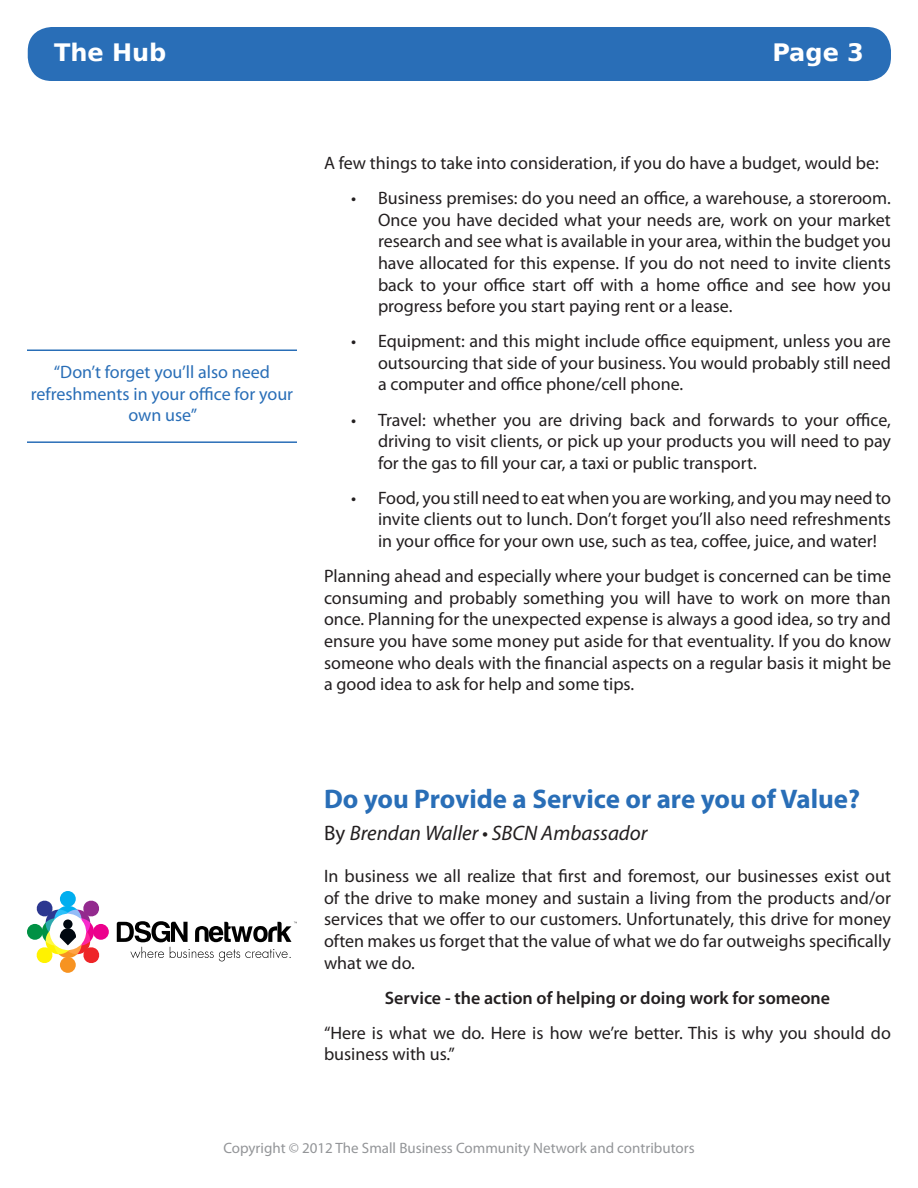
<style>
.page{position:relative;width:918px;height:1188px;background:#fff}
.page>*{position:absolute;margin:0;border:0;box-sizing:border-box;transform-origin:0 0}
.Heading{font:700 27px "Myriad Pro";color:#296eb7}
.t1{font:700 24px "Bitstream Vera Sans";color:#fff}
.Author{font:italic 21px "Myriad Pro";color:#231f20}
.Body{font:18px/21.6px "Myriad Pro";color:#231f20;text-align:justify}
.Callout{font:18px/21.6px "Myriad Pro";color:#296eb7;text-align:center}
.Body-2{font:600 18px "Myriad Pro";color:#231f20}
.t2{font:15px "Myriad Pro";color:#939598}
.s1{font-style:normal}
</style>
<div class="page">
<div style="left:28px;top:27px;width:863px;height:54px;background:#296eb7;border-radius:24px"></div>
<hr style="left:27px;top:350px;width:270px;height:1px;background:#296eb7">
<hr style="left:27px;top:441px;width:270px;height:2px;background:#296eb7">
<svg style="left:93px;top:924px;width:16px;height:16px"></svg>
<div style="left:95px;top:926px;width:12px;height:12px;background:#ec008c;border-radius:50%"></div>
<svg style="left:27px;top:924px;width:16px;height:16px"></svg>
<div style="left:29px;top:926px;width:12px;height:12px;background:#009144;border-radius:50%"></div>
<svg style="left:60px;top:957px;width:16px;height:16px"></svg>
<div style="left:62px;top:959px;width:12px;height:12px;background:#f79321;border-radius:50%"></div>
<svg style="left:60px;top:891px;width:16px;height:16px"></svg>
<div style="left:62px;top:893px;width:12px;height:12px;background:#00aeef;border-radius:50%"></div>
<svg style="left:37px;top:901px;width:62px;height:62px"></svg>
<svg style="left:117px;top:921px;width:180px;height:40px"></svg>
<p class="t1" style="left:54px;top:39px;width:114px">The Hub</p>
<p class="t1" style="left:772px;top:39px;width:93px">Page 3</p>
<p class="Callout" style="left:31px;top:361px;width:264px">“Don’t forget you’ll also need refreshments in your office for your own use”</p>
<p class="Body" style="left:324px;top:152px;width:556px">A few things to take into consideration, if you do have a budget, would be:</p>
<p class="Body" style="left:378px;top:187px;width:515px;text-indent:-27px">• Business premises: do you need an office, a warehouse, a storeroom.<br>Once you have decided what your needs are, work on your market research and see what is available in your area, within the budget you have allocated for this expense. If you do not need to invite clients back to your office start off with a home office and see how you progress before you start paying rent or a lease.</p>
<p class="Body" style="left:378px;top:330px;width:515px;text-indent:-27px">• Equipment: and this might include office equipment, unless you are outsourcing that side of your business. You would probably still need a computer and office phone/cell phone.</p>
<p class="Body" style="left:378px;top:408px;width:515px;text-indent:-27px">• Travel: whether you are driving back and forwards to your office, driving to visit clients, or pick up your products you will need to pay for the gas to fill your car, a taxi or public transport.</p>
<p class="Body" style="left:378px;top:487px;width:515px;text-indent:-27px">• Food, you still need to eat when you are working, and you may need to invite clients out to lunch. Don’t forget you’ll also need refreshments in your office for your own use, such as tea, coffee, juice, and water!</p>
<p class="Body" style="left:324px;top:565px;width:569px">Planning ahead and especially where your budget is concerned can be time consuming and probably something you will have to work on more than once. Planning for the unexpected expense is always a good idea, so try and ensure you have some money put aside for that eventuality. If you do know someone who deals with the financial aspects on a regular basis it might be a good idea to ask for help and some tips.</p>
<p class="Heading" style="left:324px;top:782px;width:538px">Do you Provide a Service or are you of Value?</p>
<p class="Author" style="left:324px;top:820px;width:325px"><span class="s1">By</span> Brendan Waller • SBCN Ambassador</p>
<p class="Body" style="left:324px;top:865px;width:569px">In business we all realize that first and foremost, our businesses exist out of the drive to make money and sustain a living from the products and/or services that we offer to our customers. Unfortunately, this drive for money often makes us forget that the value of what we do far outweighs specifically what we do.</p>
<p class="Body-2" style="left:385px;top:986px;width:447px">Service - the action of helping or doing work for someone</p>
<p class="Body" style="left:324px;top:1022px;width:569px">“Here is what we do. Here is how we’re better. This is why you should do business with us.”</p>
<p class="t2" style="left:223px;top:1139px;width:473px">Copyright © 2012 The Small Business Community Network and contributors</p>
</div>
